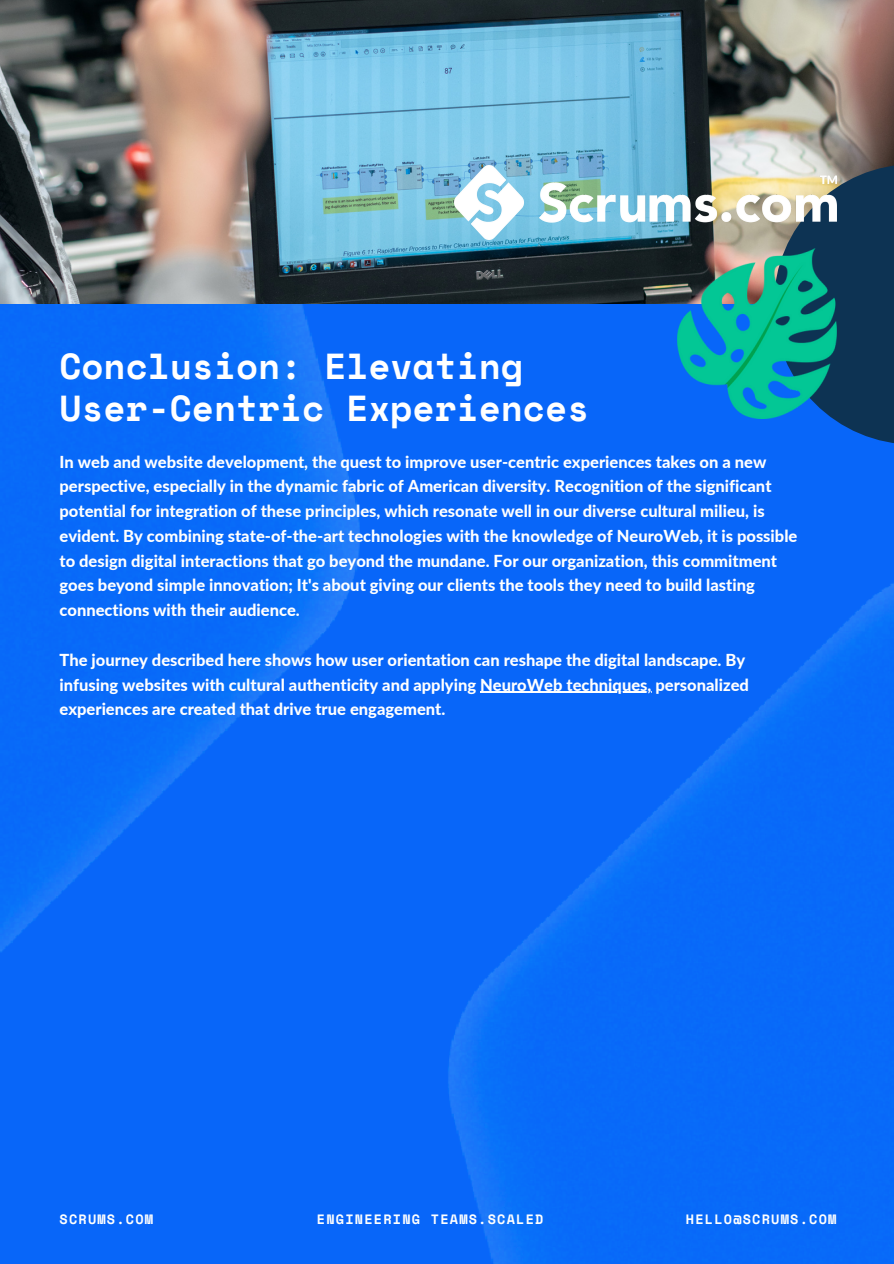
<style>
.page{position:relative;width:894px;height:1264px;background:#fff}
.page>*{position:absolute;margin:0;border:0;box-sizing:border-box;transform-origin:0 0}
.t1{font:700 36px/42.8px "Space Mono";color:#fff}
.t2{font:800 16.5px/24.8px "Lato";color:#fff}
.t3{font:700 13.5px "Space Mono";letter-spacing:.09em;color:#fff}
</style>
<div class="page">
<img style="left:0;top:0;width:893px;height:304px">
<img style="left:0;top:304px;width:893px;height:959px">
<svg style="left:773px;top:164px;width:120px;height:280px;background:#113c68"></svg>
<img style="left:677px;top:248px;width:159px;height:170px">
<hr style="left:480px;top:691px;width:171px;height:2px;background:#fff">
<img style="left:454px;top:165px;width:382px;height:75px">
<p class="t1" style="left:59px;top:343px;width:531px">Conclusion: Elevating<br>User-Centric Experiences</p>
<p class="t2" style="left:59px;top:449px;width:739px">In web and website development, the quest to improve user-centric experiences takes on a new perspective, especially in the dynamic fabric of American diversity. Recognition of the significant potential for integration of these principles, which resonate well in our diverse cultural milieu, is evident. By combining state-of-the-art technologies with the knowledge of NeuroWeb, it is possible to design digital interactions that go beyond the mundane. For our organization, this commitment goes beyond simple innovation; It's about giving our clients the tools they need to build lasting connections with their audience.</p>
<p class="t2" style="left:59px;top:647px;width:690px">The journey described here shows how user orientation can reshape the digital landscape. By infusing websites with cultural authenticity and applying NeuroWeb techniques, personalized experiences are created that drive true engagement.</p>
<p class="t3" style="left:59px;top:1208px;width:95px">SCRUMS.COM</p>
<p class="t3" style="left:317px;top:1208px;width:228px">ENGINEERING TEAMS.SCALED</p>
<p class="t3" style="left:685px;top:1208px;width:152px">HELLO@SCRUMS.COM</p>
</div>
